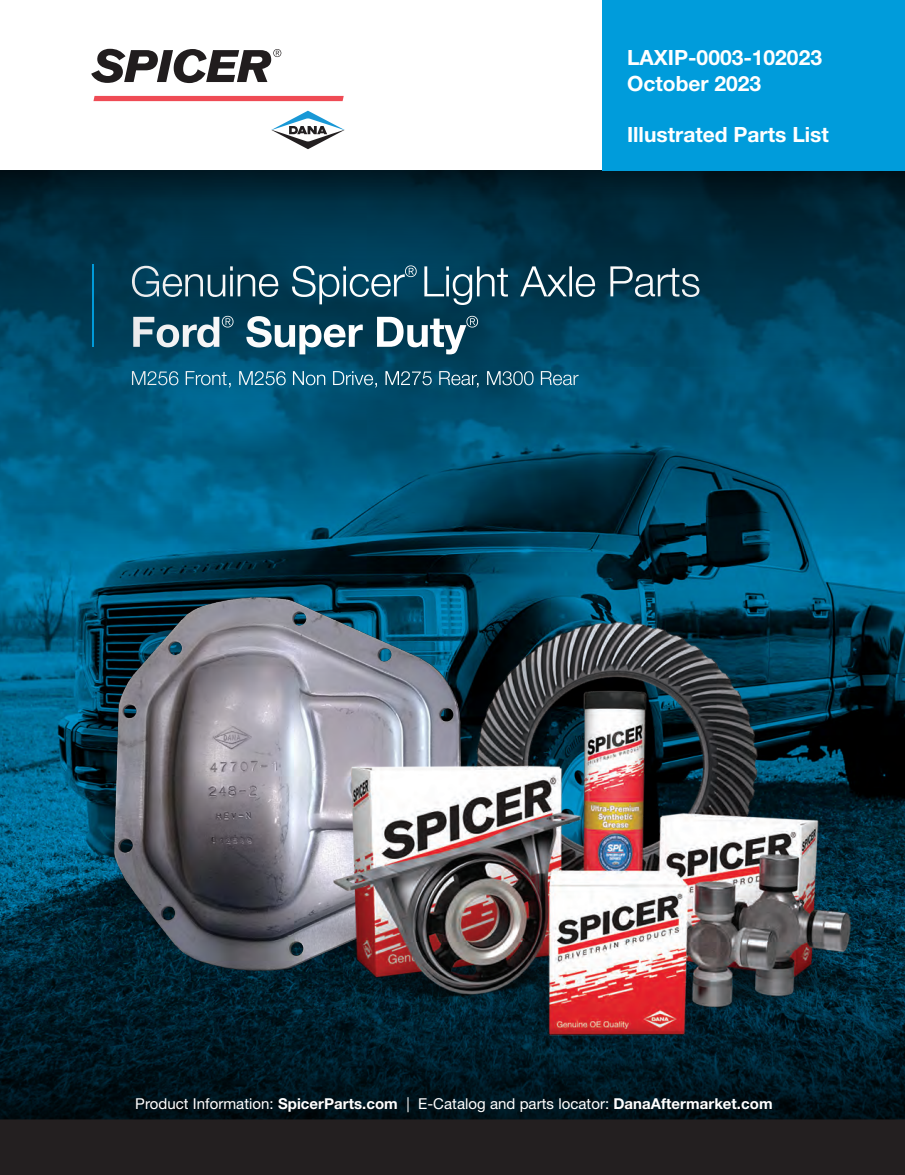
<style>
.page{position:relative;width:905px;height:1175px;background:#fff}
.page>*{position:absolute;margin:0;border:0;box-sizing:border-box;transform-origin:0 0}
.t1{font:300 42px "Helvetica Neue";letter-spacing:-.005em;color:#fff}
.t2{font:700 42px "Helvetica Neue";letter-spacing:-.005em;color:#fff}
.page_HEAD{font:700 21px "Helvetica Neue LT Std";color:#fff}
.t3{font:300 19.5px "Helvetica Neue";letter-spacing:-.005em;color:#fff}
.t4{font:300 15.75px "Helvetica Neue";color:#fff}
.page_HEAD-2{font:15px "Helvetica Neue LT Std";letter-spacing:.005em;color:#fff}
.s1{font-weight:700}
</style>
<div class="page">
<img style="left:0;top:557px;width:904px;height:366px">
<img style="left:0;top:923px;width:170px;height:196px">
<img style="left:0;top:212px;width:904px;height:345px">
<img style="left:0;top:170px;width:904px;height:42px">
<div style="left:602px;top:0;width:302px;height:170px;background:#009cdb"></div>
<hr style="left:92px;top:264px;width:1px;height:83px;background:#009ad9">
<svg style="left:271px;top:110px;width:74px;height:39px"></svg>
<svg style="left:93px;top:96px;width:251px;height:5px"></svg>
<svg style="left:91px;top:49px;width:190px;height:34px"></svg>
<img style="left:110px;top:592px;width:60px;height:383px">
<img style="left:170px;top:578px;width:734px;height:541px">
<div style="left:0;top:1119px;width:904px;height:55px;background:#231f20"></div>
<p class="page_HEAD" style="left:627px;top:45px;width:196px">LAXIP-0003-102023</p>
<p class="page_HEAD" style="left:627px;top:70px;width:136px">October 2023</p>
<p class="page_HEAD" style="left:627px;top:121px;width:203px">Illustrated Parts List</p>
<p class="t4" style="left:404px;top:262px;width:14px">®</p>
<p class="t1" style="left:130px;top:256px;width:572px">Genuine Spicer Light Axle Parts</p>
<p class="t2" style="left:130px;top:306px;width:93px">Ford</p>
<p class="t4" style="left:221px;top:312px;width:14px">®</p>
<p class="t2" style="left:245px;top:306px;width:222px">Super Duty</p>
<p class="t4" style="left:466px;top:312px;width:14px">®</p>
<p class="t3" style="left:130px;top:366px;width:449px">M256 Front, M256 Non Drive, M275 Rear, M300 Rear</p>
<p class="page_HEAD-2" style="left:135px;top:1094px;width:639px">Product Information: <span class="s1">SpicerParts.com</span> | E-Catalog and parts locator: <span class="s1">DanaAftermarket.com</span></p>
</div>
